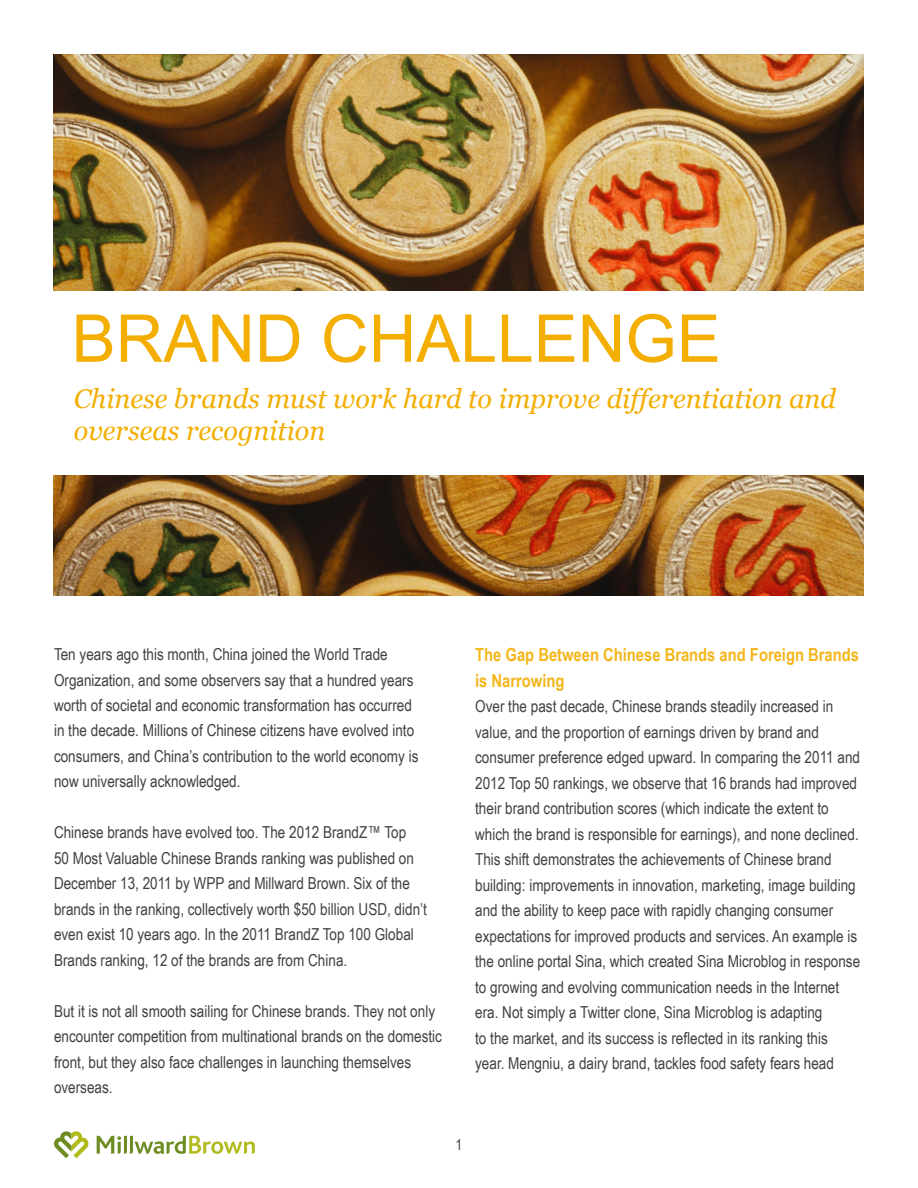
<style>
.page{position:relative;width:918px;height:1188px;background:#fff}
.page>*{position:absolute;margin:0;border:0;box-sizing:border-box;transform-origin:0 0}
.t1{font:66px "Arial";color:#f3ae00}
.t2{font:italic 27px/32.4px "Georgia";color:#f3ae00}
.t3{font:700 18px/25.5px "Arial Narrow";color:#f4b61a}
.t4{font:16.5px/25.5px "Arial Narrow";color:#414042}
.t5{font:15px "Arial Narrow";color:#414042}
</style>
<div class="page">
<svg style="left:54px;top:1131px;width:35px;height:27px"></svg>
<svg style="left:97px;top:1136px;width:158px;height:18px"></svg>
<img style="left:54px;top:54px;width:810px;height:541px">
<div style="left:54px;top:291px;width:810px;height:183px;background:#fff"></div>
<h1 class="t1" style="left:72px;top:295px;width:651px">Brand Challenge</h1>
<h2 class="t2" style="left:74px;top:382px;width:764px">Chinese brands must work hard to improve differentiation and overseas recognition</h2>
<p class="t4" style="left:54px;top:641px;width:366px">Ten years ago this month, China joined the World Trade Organization, and some observers say that a hundred years worth of societal and economic transformation has occurred in the decade. Millions of Chinese citizens have evolved into consumers, and China’s contribution to the world economy is now universally acknowledged.</p>
<p class="t4" style="left:54px;top:819px;width:374px">Chinese brands have evolved too. The 2012 BrandZ™ Top<br>50 Most Valuable Chinese Brands ranking was published on December 13, 2011 by WPP and Millward Brown. Six of the brands in the ranking, collectively worth $50 billion USD, didn’t even exist 10 years ago. In the 2011 BrandZ Top 100 Global Brands ranking, 12 of the brands are from China.</p>
<p class="t4" style="left:54px;top:998px;width:390px">But it is not all smooth sailing for Chinese brands. They not only encounter competition from multinational brands on the domestic front, but they also face challenges in launching themselves overseas.</p>
<p class="t3" style="left:475px;top:641px;width:385px">The Gap Between Chinese Brands and Foreign Brands is Narrowing</p>
<p class="t4" style="left:475px;top:693px;width:387px">Over the past decade, Chinese brands steadily increased in value, and the proportion of earnings driven by brand and consumer preference edged upward. In comparing the 2011 and 2012 Top 50 rankings, we observe that 16 brands had improved their brand contribution scores (which indicate the extent to which the brand is responsible for earnings), and none declined.<br>This shift demonstrates the achievements of Chinese brand building: improvements in innovation, marketing, image building and the ability to keep pace with rapidly changing consumer expectations for improved products and services. An example is the online portal Sina, which created Sina Microblog in response to growing and evolving communication needs in the Internet era. Not simply a Twitter clone, Sina Microblog is adapting<br>to the market, and its success is reflected in its ranking this year. Mengniu, a dairy brand, tackles food safety fears head</p>
<p class="t5" style="left:456px;top:1134px;width:8px">1</p>
</div>
